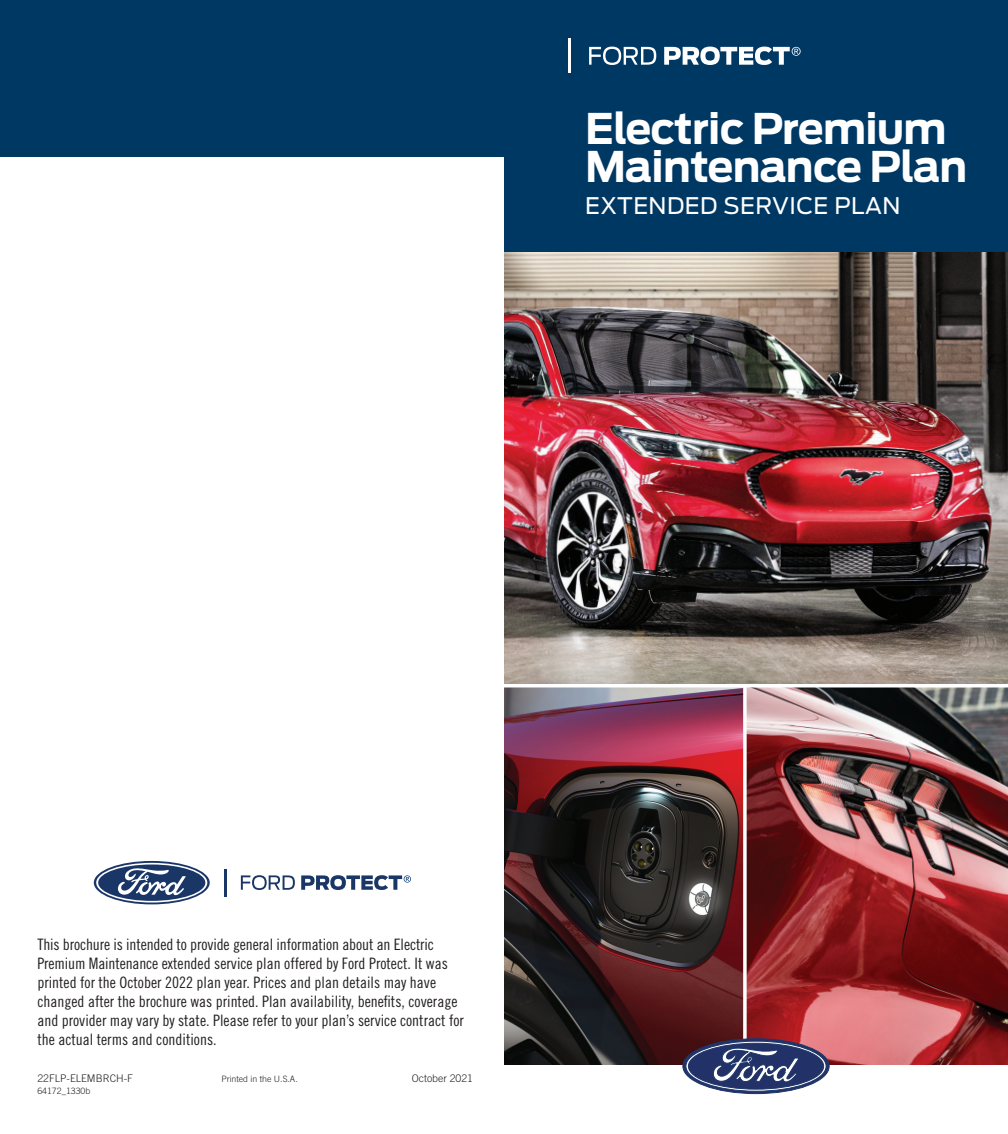
<style>
.page{position:relative;width:1008px;height:1134px;background:#fff}
.page>*{position:absolute;margin:0;border:0;box-sizing:border-box;transform-origin:0 0}
.t1{font:700 42px "Ford Antenna";letter-spacing:-.02em;color:#fff}
.t2{font:22.75px "Ford Antenna";letter-spacing:.02em;color:#fff}
.t3{font:15.75px/18.9px "Trade Gothic LT Std Cn 18";color:#231f20}
.t4{font:300 10.5px "Trade Gothic LT Std";color:#231f20}
.t5{font:300 8.75px "Trade Gothic LT Std";color:#231f20}
</style>
<div class="page">
<img style="left:504px;top:250px;width:504px;height:815px">
<hr style="left:459px;top:684px;width:549px;height:3px;background:#fff">
<svg style="left:743px;top:687px;width:4px;height:352px"></svg>
<div style="left:505px;top:0;width:503px;height:252px;background:#003864"></div>
<div style="left:0;top:0;width:514px;height:157px;background:#003864"></div>
<svg style="left:94px;top:861px;width:116px;height:43px"></svg>
<svg style="left:96px;top:863px;width:111px;height:40px"></svg>
<svg style="left:241px;top:875px;width:54px;height:15px"></svg>
<hr style="left:224px;top:869px;width:2px;height:28px;background:#193667">
<svg style="left:301px;top:875px;width:110px;height:15px"></svg>
<svg style="left:589px;top:47px;width:67px;height:18px"></svg>
<hr style="left:568px;top:38px;width:3px;height:35px;background:#fff">
<svg style="left:664px;top:47px;width:137px;height:18px"></svg>
<div style="left:683px;top:1039px;width:146px;height:55px;border:1px solid #1e3669;border-radius:50%"></div>
<svg style="left:685px;top:1041px;width:142px;height:51px;background:#586086"></svg>
<p class="t1" style="left:585px;top:91px;width:363px">Electric Premium</p>
<p class="t1" style="left:585px;top:129px;width:384px">Maintenance Plan</p>
<p class="t2" style="left:585px;top:186px;width:317px">EXTENDED SERVICE PLAN</p>
<p class="t3" style="left:37px;top:935px;width:428px">This brochure is intended to provide general information about an Electric Premium Maintenance extended service plan offered by Ford Protect. It was printed for the October 2022 plan year. Prices and plan details may have changed after the brochure was printed. Plan availability, benefits, coverage and provider may vary by state. Please refer to your plan’s service contract for the actual terms and conditions.</p>
<p class="t4" style="left:37px;top:1072px;width:97px">22FLP-ELEMBRCH-F</p>
<p class="t5" style="left:221px;top:1073px;width:78px">Printed in the U.S.A.</p>
<p class="t4" style="left:412px;top:1072px;width:63px">October 2021</p>
<p class="t5" style="left:37px;top:1086px;width:55px">64172_1330b</p>
</div>
